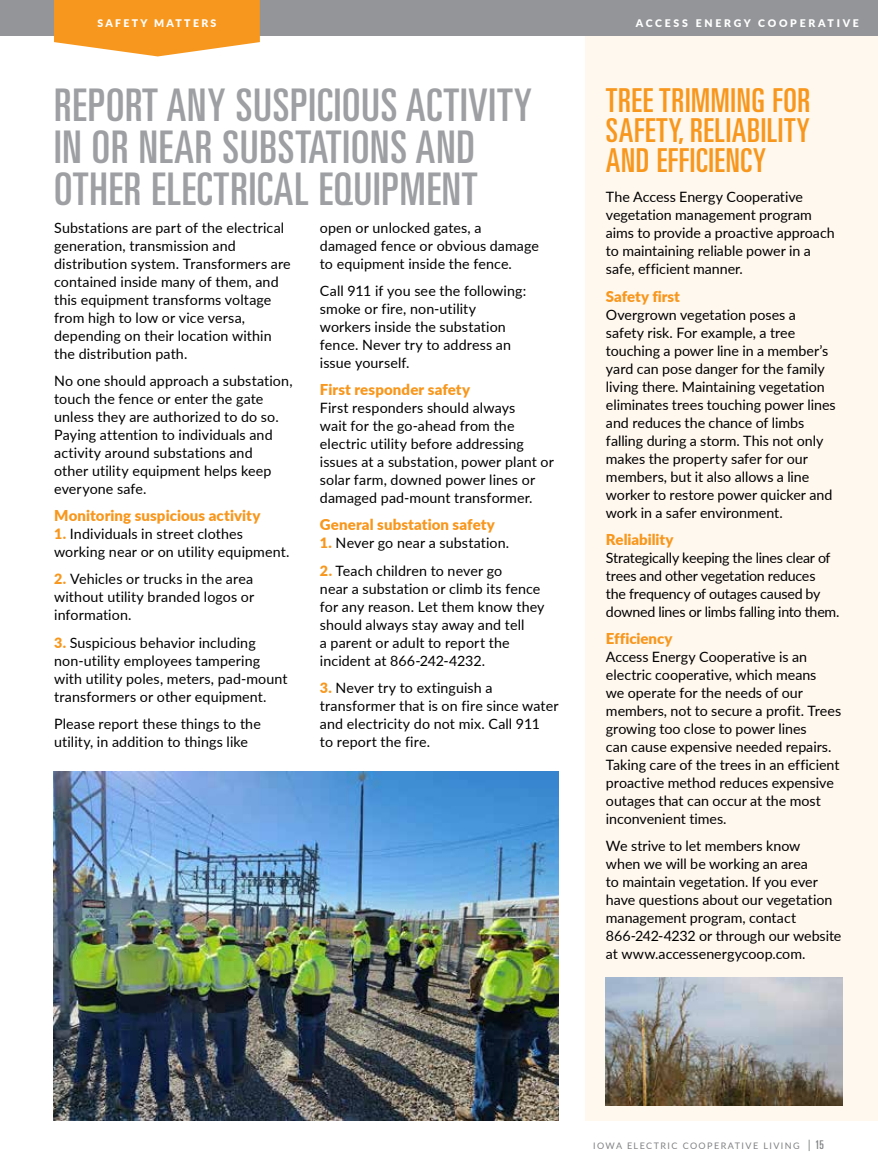
<style>
.page{position:relative;width:878px;height:1175px;background:#fff}
.page>*{position:absolute;margin:0;border:0;box-sizing:border-box;transform-origin:0 0}
.t1{font:ultra-condensed 45px/42px "Univers";letter-spacing:.02em;color:#9d9fa2}
.t2{font:ultra-condensed 33px/30px "Univers";letter-spacing:.02em;color:#f8971d;text-align:justify}
.t3{font:900 15px "Lato";letter-spacing:.005em;color:#f8971d}
.t4{font:14.25px/18px "Lato";letter-spacing:.005em;color:#000}
.t5{font:14.25px/18px "Lato";letter-spacing:-.015em;color:#000}
.t6{font:900 10.5px "Lato";letter-spacing:.245em;color:#fff}
.t7{font:900 10.5px "Lato";letter-spacing:.22em;color:#fff}
.t8{font:9px "Lato";letter-spacing:.16em;color:#818285}
.s1{font-weight:900;color:#f8971d}
.s2{font-size:12px}
.s3{font-family:"Univers";font-stretch:ultra-condensed;font-size:12px}
</style>
<div class="page">
<div style="left:0;top:0;width:878px;height:35px;background:#939598"></div>
<div style="left:585px;top:32px;width:293px;height:1088px;background:#fff8ef"></div>
<img style="left:54px;top:771px;width:504px;height:349px">
<img style="left:605px;top:977px;width:237px;height:128px">
<div style="left:0;top:29px;width:878px;height:6px;background:#939598"></div>
<svg style="left:54px;top:0;width:206px;height:56px"></svg>
<p class="t7" style="left:97px;top:15px;width:120px">SAFETY MATTERS</p>
<h1 class="t1" style="left:54px;top:84px;width:479px">REPORT ANY SUSPICIOUS ACTIVITY<br>IN OR NEAR SUBSTATIONS AND<br>OTHER ELECTRICAL EQUIPMENT</h1>
<p class="t4" style="left:54px;top:218px;width:238px">Substations are part of the electrical generation, transmission and distribution system. Transformers are contained inside many of them, and this equipment transforms voltage from high to low or vice versa, depending on their location within the distribution path.</p>
<p class="t4" style="left:54px;top:371px;width:240px">No one should approach a substation, touch the fence or enter the gate unless they are authorized to do so.<br>Paying attention to individuals and activity around substations and<br>other utility equipment helps keep everyone safe.</p>
<p class="t3" style="left:54px;top:504px;width:208px">Monitoring suspicious activity</p>
<p class="t4" style="left:54px;top:524px;width:237px"><span class="s1">1.</span> Individuals in street clothes working near or on utility equipment.</p>
<p class="t4" style="left:54px;top:569px;width:202px;text-align:justify"><span class="s1">2.</span> Vehicles or trucks in the area without utility branded logos or information.</p>
<p class="t4" style="left:54px;top:633px;width:235px"><span class="s1">3.</span> Suspicious behavior including non-utility employees tampering with utility poles, meters, pad-mount transformers or other equipment.</p>
<p class="t4" style="left:54px;top:714px;width:208px">Please report these things to the utility, in addition to things like</p>
<p class="t4" style="left:320px;top:218px;width:220px">open or unlocked gates, a damaged fence or obvious damage to equipment inside the fence.</p>
<p class="t4" style="left:320px;top:281px;width:208px">Call 911 if you see the following: smoke or fire, non-utility workers inside the substation fence. Never try to address an issue yourself.</p>
<p class="t3" style="left:320px;top:378px;width:152px">First responder safety</p>
<p class="t4" style="left:320px;top:398px;width:235px">First responders should always<br>wait for the go-ahead from the electric utility before addressing issues at a substation, power plant or solar farm, downed power lines or damaged pad-mount transformer.</p>
<p class="t3" style="left:320px;top:513px;width:177px">General substation safety</p>
<p class="t4" style="left:320px;top:533px;width:191px"><span class="s1">1.</span> Never go near a substation.</p>
<p class="t4" style="left:320px;top:561px;width:226px"><span class="s1">2.</span> Teach children to never go<br>near a substation or climb its fence for any reason. Let them know they should always stay away and tell<br>a parent or adult to report the incident at 866-242-4232.</p>
<p class="t4" style="left:320px;top:678px;width:240px"><span class="s1">3.</span> Never try to extinguish a transformer that is on fire since water and electricity do not mix. Call 911<br>to report the fire.</p>
<p class="t6" style="left:635px;top:15px;width:224px">ACCESS ENERGY COOPERATIVE</p>
<h2 class="t2" style="left:605px;top:85px;width:206px">TREE TRIMMING FOR SAFETY, RELIABILITY AND EFFICIENCY</h2>
<p class="t4" style="left:606px;top:187px;width:230px">The Access Energy Cooperative vegetation management program aims to provide a proactive approach to maintaining reliable power in a safe, efficient manner.</p>
<p class="t3" style="left:606px;top:285px;width:76px">Safety first</p>
<p class="t4" style="left:606px;top:305px;width:231px">Overgrown vegetation poses a safety risk. For example, a tree touching a power line in a member’s yard can pose danger for the family living there. Maintaining vegetation eliminates trees touching power lines and reduces the chance of limbs falling during a storm. This not only makes the property safer for our members, but it also allows a line worker to restore power quicker and work in a safer environment.</p>
<p class="t3" style="left:606px;top:528px;width:69px">Reliability</p>
<p class="t5" style="left:606px;top:548px;width:235px">Strategically keeping the lines clear of trees and other vegetation reduces<br>the frequency of outages caused by downed lines or limbs falling into them.</p>
<p class="t3" style="left:606px;top:627px;width:68px">Efficiency</p>
<p class="t4" style="left:606px;top:647px;width:237px">Access Energy Cooperative is an electric cooperative, which means<br>we operate for the needs of our members, not to secure a profit. Trees growing too close to power lines<br>can cause expensive needed repairs.<br>Taking care of the trees in an efficient proactive method reduces expensive outages that can occur at the most inconvenient times.</p>
<p class="t4" style="left:606px;top:836px;width:237px">We strive to let members know<br>when we will be working an area<br>to maintain vegetation. If you ever have questions about our vegetation management program, contact<br>866-242-4232 or through our website at www.accessenergycoop.com.</p>
<p class="t8" style="left:593px;top:1139px;width:232px">IOWA ELECTRIC COOPERATIVE LIVING <span class="s2">|</span> <span class="s3">15</span></p>
</div>
